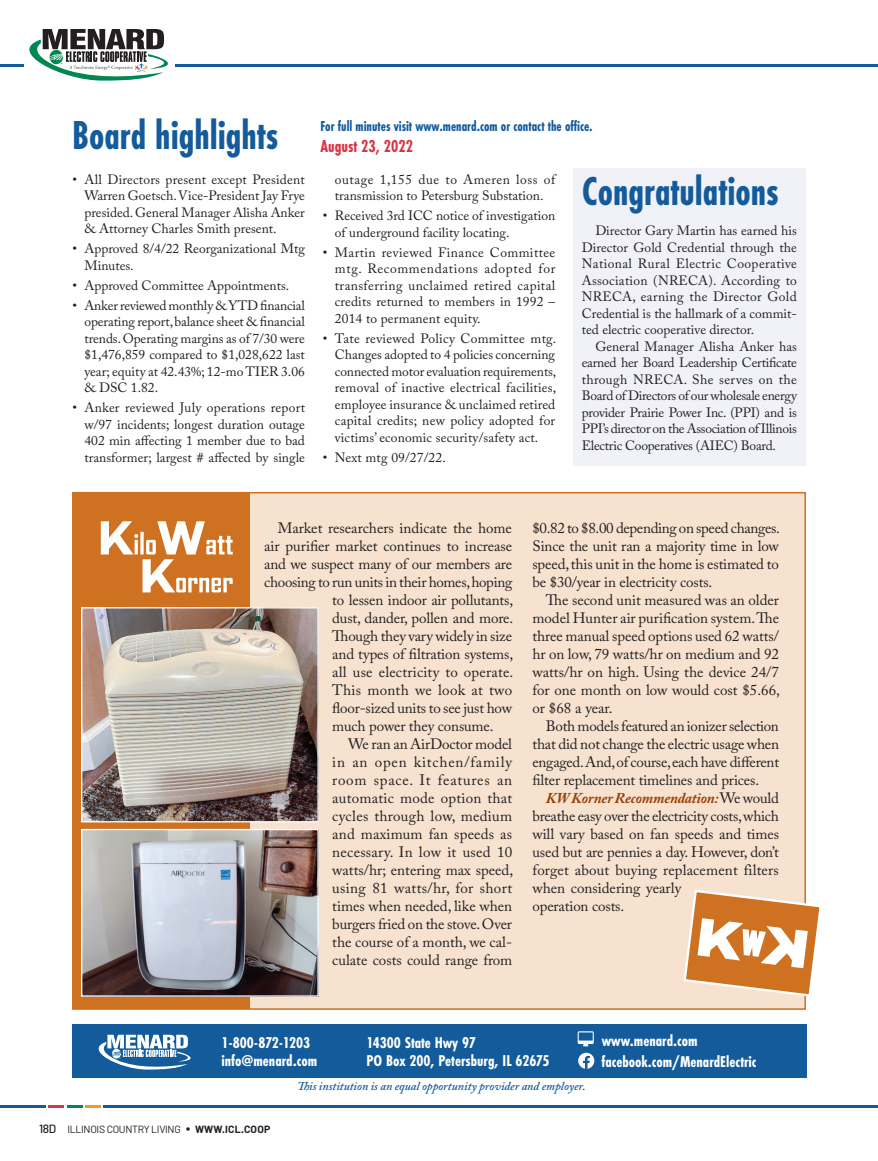
<style>
.page{position:relative;width:878px;height:1161px;background:#fff}
.page>*{position:absolute;margin:0;border:0;box-sizing:border-box;transform-origin:0 0}
.t1{font:700 42px "Futura PT Cond";color:#145b9c;scale:.93 1}
.t2{font:700 18px "Futura PT Cond";color:#d83547;scale:.93 1}
.t3{font:700 16.2px/18px "Futura PT Cond";color:#fff}
.t4{font:15px/18px "Adobe Caslon Pro";letter-spacing:-.005em;color:#231f20;text-align:justify}
.t5{font:15px "Adobe Caslon Pro";letter-spacing:.015em;color:#231f20}
.t6{font:700 15px "Futura PT Cond";color:#145b9c;scale:.93 1}
.t7{font:15px "Adobe Caslon Pro";letter-spacing:.05em;color:#231f20}
.t8{font:15px "Adobe Caslon Pro";letter-spacing:.02em;color:#231f20}
.t9{font:15px "Adobe Caslon Pro";letter-spacing:.025em;color:#231f20}
.t10{font:13.5px/16.5px "Adobe Caslon Pro";color:#231f20;text-align:justify}
.t11{font:italic 600 12px "Adobe Caslon Pro";color:#145b9c}
.t12{font:10.5px "Barlow";letter-spacing:-.03em;color:#231f20}
.s1{font-weight:700;font-style:italic;color:#984006}
.s2{font-weight:500;font-size:12px}
.s3{font-size:15px}
.s4{font-weight:700}
</style>
<div class="page">
<hr style="left:176px;top:64px;width:702px;height:3px;background:#145b9c">
<hr style="left:0;top:64px;width:24px;height:3px;background:#145b9c">
<hr style="left:85px;top:1105px;width:16px;height:3px;background:#f79821">
<hr style="left:103px;top:1105px;width:775px;height:3px;background:#145b9c">
<hr style="left:48px;top:1105px;width:16px;height:3px;background:#d83547">
<hr style="left:0;top:1105px;width:46px;height:3px;background:#145b9c">
<hr style="left:67px;top:1105px;width:15px;height:3px;background:#008751">
<svg style="left:29px;top:29px;width:147px;height:52px"></svg>
<div style="left:573px;top:169px;width:232px;height:297px;background:#f0f2f8"></div>
<div style="left:72px;top:1025px;width:734px;height:53px;background:#145b9c"></div>
<svg style="left:98px;top:1035px;width:93px;height:35px"></svg>
<svg style="left:577px;top:1031px;width:16px;height:15px"></svg>
<svg style="left:578px;top:1053px;width:16px;height:16px"></svg>
<div style="left:72px;top:492px;width:733px;height:518px;background:#f7e2cf;border:2px solid #ce7121"></div>
<div style="left:72px;top:492px;width:177px;height:517px;background:#ce7121"></div>
<svg style="left:101px;top:521px;width:132px;height:71px"></svg>
<img style="left:83px;top:831px;width:234px;height:164px">
<div style="left:81px;top:829px;width:238px;height:168px;border:1px solid #fff"></div>
<img style="left:83px;top:609px;width:234px;height:211px">
<div style="left:81px;top:607px;width:238px;height:215px;border:1px solid #fff"></div>
<svg style="left:683px;top:888px;width:137px;height:110px"></svg>
<h1 class="t1" style="left:72px;top:111px;width:223px">Board highlights</h1>
<p class="t6" style="left:320px;top:117px;width:294px">For full minutes visit www.menard.com or contact the office.</p>
<h2 class="t2" style="left:320px;top:135px;width:101px">August 23, 2022</h2>
<p class="t10" style="left:84px;top:171px;width:222px;text-indent:-12px">• All Directors present except President Warren Goetsch. Vice-President Jay Frye presided. General Manager Alisha Anker &amp; Attorney Charles Smith present.</p>
<p class="t10" style="left:84px;top:240px;width:222px;text-indent:-12px">• Approved 8/4/22 Reorganizational Mtg<br>Minutes.</p>
<p class="t10" style="left:72px;top:277px;width:218px">• Approved Committee Appointments.</p>
<p class="t10" style="left:84px;top:297px;width:222px;text-indent:-12px">• Anker reviewed monthly &amp; YTD financial operating report, balance sheet &amp; financial trends. Operating margins as of 7/30 were $1,476,859 compared to $1,028,622 last year; equity at 42.43%; 12-mo TIER 3.06 &amp; DSC 1.82.</p>
<p class="t10" style="left:84px;top:399px;width:222px;text-indent:-12px">• Anker reviewed July operations report w/97 incidents; longest duration outage 402 min affecting 1 member due to bad transformer; largest # affected by single</p>
<p class="t10" style="left:335px;top:171px;width:222px">outage 1,155 due to Ameren loss of transmission to Petersburg Substation.</p>
<p class="t10" style="left:335px;top:207px;width:222px;text-indent:-12px">• Received 3rd ICC notice of investigation of underground facility locating.</p>
<p class="t10" style="left:335px;top:244px;width:222px;text-indent:-12px">• Martin reviewed Finance Committee mtg. Recommendations adopted for transferring unclaimed retired capital credits returned to members in 1992 – 2014 to permanent equity.</p>
<p class="t10" style="left:335px;top:330px;width:223px;text-indent:-12px">• Tate reviewed Policy Committee mtg.<br>Changes adopted to 4 policies concerning connected motor evaluation requirements, removal of inactive electrical facilities, employee insurance &amp; unclaimed retired capital credits; new policy adopted for victims’ economic security/safety act.</p>
<p class="t10" style="left:323px;top:449px;width:124px">• Next mtg 09/27/22.</p>
<h1 class="t1" style="left:582px;top:167px;width:213px">Congratulations</h1>
<p class="t10" style="left:582px;top:222px;width:217px;text-indent:14px">Director Gary Martin has earned his Director Gold Credential through the National Rural Electric Cooperative Association (NRECA). According to NRECA, earning the Director Gold Credential is the hallmark of a commit&shy;ted electric cooperative director.</p>
<p class="t10" style="left:582px;top:338px;width:217px;text-indent:14px">General Manager Alisha Anker has earned her Board Leadership Certificate through NRECA. She serves on the Board of Directors of our wholesale energy provider Prairie Power Inc. (PPI) and is PPI’s director on the Association of Illinois Electric Cooperatives (AIEC) Board.</p>
<p class="t4" style="left:278px;top:518px;width:236px">Market researchers indicate the home</p>
<p class="t4" style="left:264px;top:536px;width:250px">air purifier market continues to increase</p>
<p class="t4" style="left:264px;top:554px;width:249px">and we suspect many of our members are</p>
<p class="t4" style="left:264px;top:572px;width:250px">choosing to run units in their homes, hoping</p>
<p class="t4" style="left:332px;top:590px;width:182px">to lessen indoor air pollutants,</p>
<p class="t4" style="left:332px;top:608px;width:182px">dust, dander, pollen and more.</p>
<p class="t4" style="left:332px;top:626px;width:181px">Though they vary widely in size</p>
<p class="t4" style="left:332px;top:644px;width:182px">and types of filtration systems,</p>
<p class="t5" style="left:332px;top:663px;width:182px">all use electricity to operate.</p>
<p class="t8" style="left:332px;top:681px;width:181px">This month we look at two</p>
<p class="t4" style="left:332px;top:698px;width:181px">floor-sized units to see just how</p>
<p class="t4" style="left:332px;top:716px;width:163px">much power they consume.</p>
<p class="t4" style="left:348px;top:734px;width:165px">We ran an AirDoctor model</p>
<p class="t7" style="left:332px;top:753px;width:181px">in an open kitchen/family</p>
<p class="t7" style="left:332px;top:771px;width:181px">room space. It features an</p>
<p class="t5" style="left:332px;top:789px;width:181px">automatic mode option that</p>
<p class="t5" style="left:332px;top:807px;width:181px">cycles through low, medium</p>
<p class="t4" style="left:332px;top:824px;width:181px">and maximum fan speeds as</p>
<p class="t8" style="left:332px;top:843px;width:181px">necessary. In low it used 10</p>
<p class="t4" style="left:332px;top:860px;width:182px">watts/hr; entering max speed,</p>
<p class="t9" style="left:332px;top:879px;width:181px">using 81 watts/hr, for short</p>
<p class="t4" style="left:332px;top:896px;width:181px">times when needed, like when</p>
<p class="t4" style="left:332px;top:914px;width:181px">burgers fried on the stove. Over</p>
<p class="t4" style="left:332px;top:932px;width:181px">the course of a month, we cal-</p>
<p class="t4" style="left:332px;top:950px;width:181px">culate costs could range from</p>
<p class="t4" style="left:532px;top:518px;width:249px">$0.82 to $8.00 depending on speed changes.<br>Since the unit ran a majority time in low speed, this unit in the home is estimated to be $30/year in electricity costs.</p>
<p class="t4" style="left:532px;top:590px;width:249px;text-indent:13px">The second unit measured was an older model Hunter air purification system. The three manual speed options used 62 watts/ hr on low, 79 watts/hr on medium and 92 watts/hr on high. Using the device 24/7 for one month on low would cost $5.66, or $68 a year.</p>
<p class="t4" style="left:532px;top:716px;width:248px;text-indent:13px">Both models featured an ionizer selection that did not change the electric usage when engaged. And, of course, each have different filter replacement timelines and prices.</p>
<p class="t4" style="left:532px;top:788px;width:248px;text-align:left;text-indent:13px"><span class="s1">KW Korner Recommendation:</span> We would breathe easy over the electricity costs, which will vary based on fan speeds and times used but are pennies a day. However, don’t forget about buying replacement filters when considering yearly<br>operation costs.</p>
<p class="t3" style="left:366px;top:1033px;width:185px">14300 State Hwy 97<br>PO Box 200, Petersburg, IL 62675</p>
<p class="t3" style="left:221px;top:1033px;width:97px">1-800-872-1203 info@menard.com</p>
<p class="t11" style="left:297px;top:1079px;width:289px">This institution is an equal opportunity provider and employer.</p>
<p class="t12" style="left:39px;top:1123px;width:233px"><span class="s2">18D</span> ILLINOIS COUNTRY LIVING <span class="s3">•</span> <span class="s4">WWW.ICL.COOP</span></p>
<p class="t3" style="left:601px;top:1031px;width:156px;line-height:21px">www.menard.com facebook.com/MenardElectric</p>
</div>
